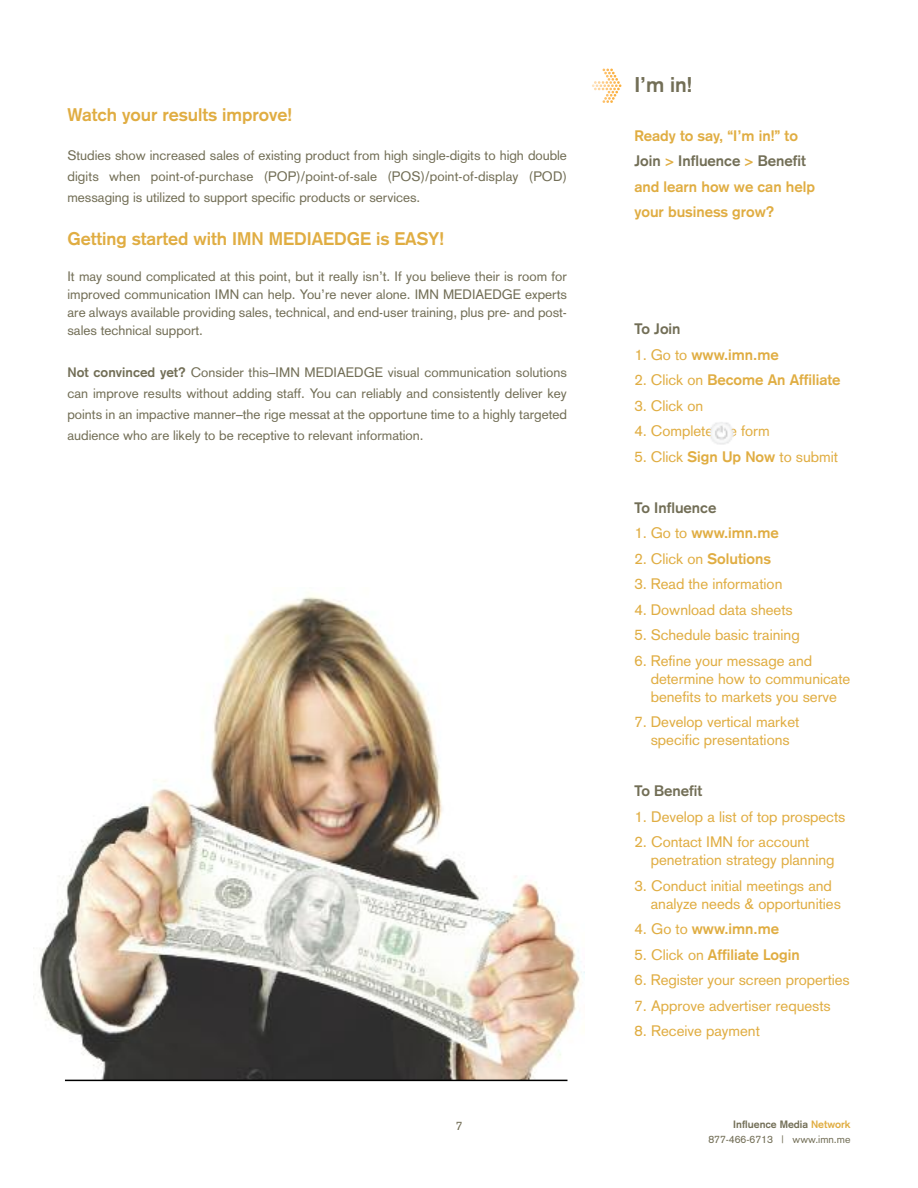
<style>
.page{position:relative;width:918px;height:1188px;background:#fff}
.page>*{position:absolute;margin:0;border:0;box-sizing:border-box;transform-origin:0 0}
.t1{font:700 21px "Akzidenz Grotesk";color:#726e56}
.t2{font:700 18px "Akzidenz Grotesk";color:#e0ad42}
.t3{font:15px/18px "Akzidenz Grotesk";color:#e0ad42}
.t4{font:700 15px/25.5px "Akzidenz Grotesk";color:#e0ad42}
.t5{font:700 15px "Akzidenz Grotesk";color:#726e56}
.t6{font:13.5px/21px "Akzidenz Grotesk";color:#726e56;text-align:justify}
.t7{font:12px "Akzidenz Grotesk";color:#726e56}
.t8{font:10.5px/15px "Akzidenz Grotesk";color:#726e56;text-align:right}
.s1{font-weight:700}
.s2{color:#726e56}
.s3{font-weight:400}
.s4{font-weight:700;color:#e0ad42}
</style>
<div class="page">
<img style="left:33px;top:595px;width:552px;height:485px">
<img style="left:710px;top:422px;width:22px;height:22px">
<img style="left:710px;top:425px;width:25px;height:12px">
<svg style="left:592px;top:69px;width:29px;height:34px"></svg>
<hr style="left:65px;top:1080px;width:502px;height:1px;background:#000">
<h2 class="t2" style="left:67px;top:108px;width:226px">Watch your results improve!</h2>
<p class="t6" style="left:67px;top:146px;width:501px">Studies show increased sales of existing product from high single-digits to high double digits when point-of-purchase (POP)/point-of-sale (POS)/point-of-display (POD) messaging is utilized to support specific products or services.</p>
<h2 class="t2" style="left:67px;top:232px;width:378px">Getting started with IMN MEDIAEDGE is EASY!</h2>
<p class="t6" style="left:67px;top:269px;width:501px;line-height:18px">It may sound complicated at this point, but it really isn’t. If you believe their is room for improved communication IMN can help. You’re never alone. IMN MEDIAEDGE experts are always available providing sales, technical, and end-user training, plus pre- and post&shy;sales technical support.</p>
<p class="t6" style="left:67px;top:364px;width:501px"><span class="s1">Not convinced yet?</span> Consider this–IMN MEDIAEDGE visual communication solutions can improve results without adding staff. You can reliably and consistently deliver key points in an impactive manner–the rige messat at the opportune time to a highly targeted audience who are likely to be receptive to relevant information.</p>
<h1 class="t1" style="left:634px;top:77px;width:59px">I’m in!</h1>
<p class="t4" style="left:634px;top:124px;width:182px">Ready to say, “I’m in!” to<br><span class="s2">Join</span> &gt; <span class="s2">Influence</span> &gt; <span class="s2">Benefit </span>and learn how we can help your business grow?</p>
<p class="t5" style="left:634px;top:323px;width:48px">To Join</p>
<p class="t4" style="left:634px;top:343px;width:146px"><span class="s3">1. Go to</span> www.imn.me</p>
<p class="t4" style="left:634px;top:368px;width:208px"><span class="s3">2. Click on</span> Become An Affiliate</p>
<p class="t3" style="left:634px;top:398px;width:70px">3. Click on</p>
<p class="t3" style="left:634px;top:423px;width:137px">4. Complete the form</p>
<p class="t3" style="left:634px;top:449px;width:205px">5. Click <span class="s1">Sign Up Now</span> to submit</p>
<p class="t5" style="left:634px;top:502px;width:83px">To Influence</p>
<p class="t4" style="left:634px;top:521px;width:146px"><span class="s3">1. Go to</span> www.imn.me</p>
<p class="t3" style="left:634px;top:551px;width:138px">2. Click on <span class="s1">Solutions</span></p>
<p class="t3" style="left:634px;top:576px;width:149px">3. Read the information</p>
<p class="t3" style="left:634px;top:602px;width:160px">4. Download data sheets</p>
<p class="t3" style="left:634px;top:627px;width:167px">5. Schedule basic training</p>
<p class="t3" style="left:651px;top:653px;width:201px;text-indent:-16px">6. Refine your message and determine how to communicate benefits to markets you serve</p>
<p class="t3" style="left:634px;top:714px;width:166px;text-align:center">7. Develop vertical market specific presentations</p>
<p class="t5" style="left:634px;top:785px;width:69px">To Benefit</p>
<p class="t3" style="left:634px;top:809px;width:212px">1. Develop a list of top prospects</p>
<p class="t3" style="left:651px;top:834px;width:185px;text-indent:-16px">2. Contact IMN for account penetration strategy planning</p>
<p class="t3" style="left:651px;top:878px;width:192px;text-indent:-16px">3. Conduct initial meetings and analyze needs &amp; opportunities</p>
<p class="t4" style="left:634px;top:917px;width:146px"><span class="s3">4. Go to</span> www.imn.me</p>
<p class="t4" style="left:634px;top:943px;width:167px"><span class="s3">5. Click on</span> Affiliate Login</p>
<p class="t3" style="left:634px;top:972px;width:217px">6. Register your screen properties</p>
<p class="t3" style="left:634px;top:998px;width:198px">7. Approve advertiser requests</p>
<p class="t3" style="left:634px;top:1023px;width:127px">8. Receive payment</p>
<p class="t7" style="left:456px;top:1122px;width:8px">7</p>
<p class="t8" style="left:708px;top:1118px;width:144px"><span class="s1">Influence Media</span> <span class="s4">Network<br></span>877-466-6713 | www.imn.me</p>
</div>
